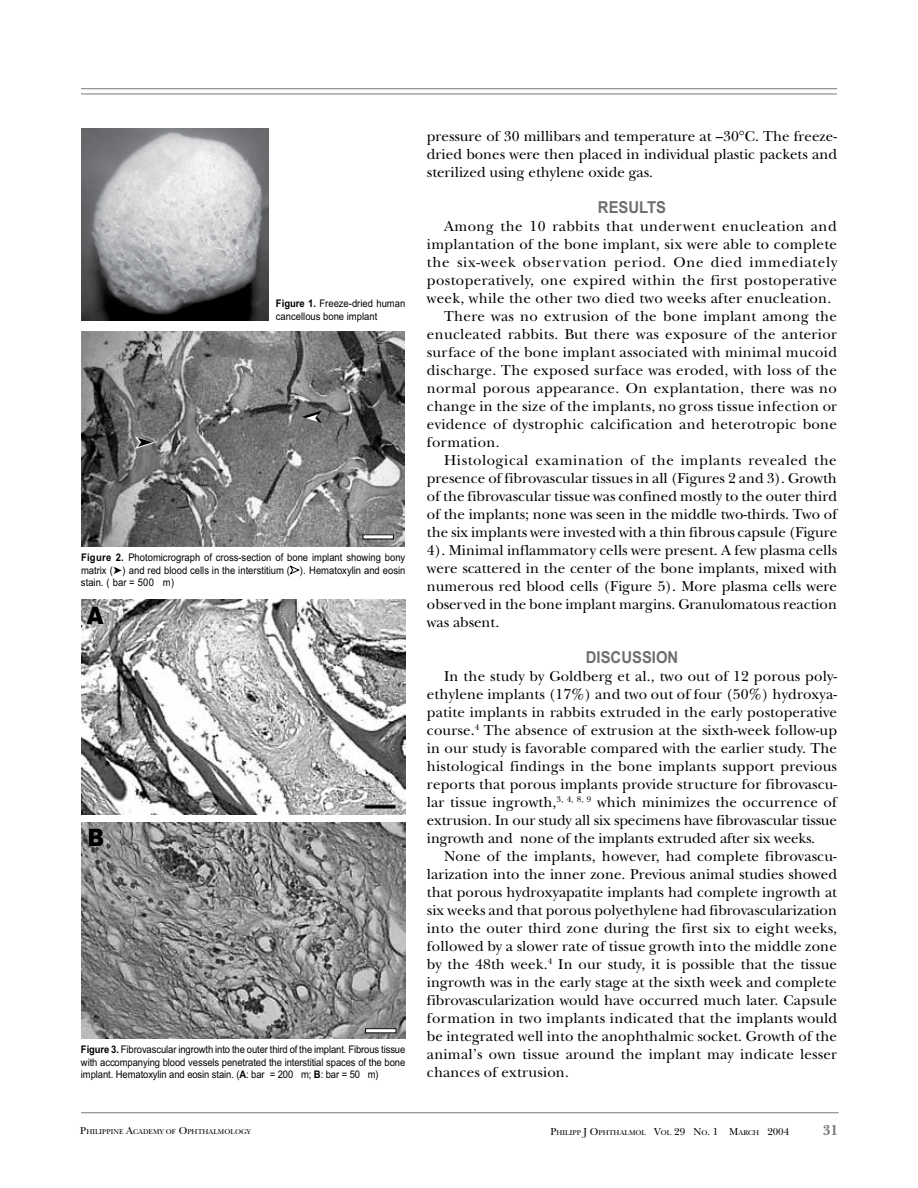
<style>
.page{position:relative;width:918px;height:1188px;background:#fff}
.page>*{position:absolute;margin:0;border:0;box-sizing:border-box;transform-origin:0 0}
.t1{font:900 24px "Arial";color:#000;scale:.9 1}
.t2{font:700 16.5px "Arial";color:#6d6e71;scale:.9 1}
.t3{font:15px/18px "New Baskerville";letter-spacing:.01em;color:#000;text-align:justify}
.t4{font:15px "New Baskerville";letter-spacing:-.01em;color:#000}
.t5{font:15px "New Baskerville";letter-spacing:.05em;color:#000}
.t6{font:15px "New Baskerville";letter-spacing:.04em;color:#000}
.t7{font:15px "New Baskerville";letter-spacing:.03em;color:#000}
.t8{font:700 15px "New Baskerville";color:#77787b}
.t9{font:10.5px/12.6px "Arial";color:#000;text-align:justify;scale:.9 1}
.t10{font:7.35px "New Baskerville";color:#000}
.s1{font-weight:700}
.s2{color:#fff}
.s3{font-size:10.5px}
</style>
<div class="page">
<hr style="left:81px;top:1112px;width:758px;height:1px;background:#77787b">
<img style="left:81px;top:822px;width:324px;height:216px">
<hr style="left:81px;top:88px;width:756px;height:1px;background:#77787b">
<hr style="left:81px;top:94px;width:756px;height:1px;background:#77787b">
<img style="left:81px;top:129px;width:187px;height:191px">
<img style="left:81px;top:599px;width:324px;height:215px">
<svg style="left:290px;top:566px;width:9px;height:8px"></svg>
<hr style="left:366px;top:1029px;width:30px;height:4px;background:#fff">
<div style="left:365px;top:1028px;width:31px;height:5px;border:1px solid #000"></div>
<img style="left:81px;top:332px;width:324px;height:214px">
<svg style="left:135px;top:436px;width:20px;height:13px"></svg>
<svg style="left:302px;top:411px;width:20px;height:12px"></svg>
<p class="t9" style="left:276px;top:298px;width:145px"><span class="s1">Figure 1.</span> Freeze-dried human cancellous bone implant</p>
<p class="t9" style="left:81px;top:552px;width:362px"><span class="s1">Figure 2.</span> Photomicrograph of cross-section of bone implant showing bony matrix (➤) and red blood cells in the interstitium (<span class="s2">➤</span>). Hematoxylin and eosin stain. ( bar = 500 m)</p>
<p class="t1" style="left:87px;top:602px;width:20px">A</p>
<p class="t1" style="left:88px;top:824px;width:20px">B</p>
<p class="t9" style="left:81px;top:1044px;width:362px"><span class="s1">Figure 3.</span> Fibrovascular ingrowth into the outer third of the implant. Fibrous tissue with accompanying blood vessels penetrated the interstitial spaces of the bone implant. Hematoxylin and eosin stain. (<span class="s1">A</span>: bar = 200 m; <span class="s1">B</span>: bar = 50 m)</p>
<p class="t3" style="left:427px;top:127px;width:412px">pressure of 30 millibars and temperature at –30 C. The freeze&shy;dried bones were then placed in individual plastic packets and sterilized using ethylene oxide gas.</p>
<p class="t2" style="left:598px;top:201px;width:77px">RESULTS</p>
<p class="t7" style="left:444px;top:217px;width:394px">Among the 10 rabbits that underwent enucleation and</p>
<p class="t3" style="left:427px;top:235px;width:412px">implantation of the bone implant, six were able to complete</p>
<p class="t5" style="left:427px;top:253px;width:412px">the six-week observation period. One died immediately</p>
<p class="t3" style="left:427px;top:271px;width:412px">postoperatively, one expired within the first postoperative</p>
<p class="t3" style="left:427px;top:289px;width:406px">week, while the other two died two weeks after enucleation.</p>
<p class="t3" style="left:444px;top:307px;width:395px">There was no extrusion of the bone implant among the</p>
<p class="t3" style="left:427px;top:325px;width:412px">enucleated rabbits. But there was exposure of the anterior</p>
<p class="t3" style="left:427px;top:343px;width:412px">surface of the bone implant associated with minimal mucoid</p>
<p class="t3" style="left:427px;top:361px;width:412px">discharge. The exposed surface was eroded, with loss of the</p>
<p class="t3" style="left:427px;top:379px;width:412px">normal porous appearance. On explantation, there was no</p>
<p class="t3" style="left:427px;top:397px;width:412px">change in the size of the implants, no gross tissue infection or</p>
<p class="t3" style="left:427px;top:415px;width:412px">evidence of dystrophic calcification and heterotropic bone</p>
<p class="t3" style="left:427px;top:433px;width:74px">formation.</p>
<p class="t6" style="left:444px;top:451px;width:394px">Histological examination of the implants revealed the</p>
<p class="t3" style="left:427px;top:469px;width:411px">presence of fibrovascular tissues in all (Figures 2 and 3). Growth</p>
<p class="t3" style="left:427px;top:487px;width:412px">of the fibrovascular tissue was confined mostly to the outer third</p>
<p class="t3" style="left:427px;top:505px;width:412px">of the implants; none was seen in the middle two-thirds. Two of</p>
<p class="t3" style="left:427px;top:523px;width:412px">the six implants were invested with a thin fibrous capsule (Figure</p>
<p class="t3" style="left:427px;top:541px;width:412px">4). Minimal inflammatory cells were present. A few plasma cells</p>
<p class="t3" style="left:427px;top:559px;width:412px">were scattered in the center of the bone implants, mixed with</p>
<p class="t3" style="left:427px;top:577px;width:412px">numerous red blood cells (Figure 5). More plasma cells were</p>
<p class="t3" style="left:427px;top:595px;width:412px">observed in the bone implant margins. Granulomatous reaction</p>
<p class="t3" style="left:427px;top:613px;width:74px">was absent.</p>
<p class="t2" style="left:586px;top:651px;width:104px">DISCUSSION</p>
<p class="t3" style="left:444px;top:667px;width:395px">In the study by Goldberg et al., two out of 12 porous poly-</p>
<p class="t3" style="left:427px;top:685px;width:412px">ethylene implants (17%) and two out of four (50%) hydroxya-</p>
<p class="t3" style="left:427px;top:703px;width:412px">patite implants in rabbits extruded in the early postoperative</p>
<p class="t3" style="left:427px;top:721px;width:412px">course.<sup>4</sup> The absence of extrusion at the sixth-week follow-up</p>
<p class="t3" style="left:427px;top:739px;width:412px">in our study is favorable compared with the earlier study. The</p>
<p class="t3" style="left:427px;top:757px;width:412px">histological findings in the bone implants support previous</p>
<p class="t3" style="left:427px;top:775px;width:412px">reports that porous implants provide structure for fibrovascu-</p>
<p class="t3" style="left:427px;top:793px;width:411px">lar tissue ingrowth,<sup>3,</sup> <sup>4,</sup> <sup>8,</sup> <sup>9</sup> which minimizes the occurrence of</p>
<p class="t4" style="left:427px;top:811px;width:412px">extrusion. In our study all six specimens have fibrovascular tissue</p>
<p class="t4" style="left:427px;top:829px;width:390px">ingrowth and none of the implants extruded after six weeks.</p>
<p class="t3" style="left:444px;top:847px;width:394px">None of the implants, however, had complete fibrovascu-</p>
<p class="t3" style="left:427px;top:865px;width:412px">larization into the inner zone. Previous animal studies showed</p>
<p class="t3" style="left:427px;top:883px;width:412px">that porous hydroxyapatite implants had complete ingrowth at</p>
<p class="t3" style="left:427px;top:901px;width:412px">six weeks and that porous polyethylene had fibrovascularization</p>
<p class="t3" style="left:427px;top:919px;width:412px">into the outer third zone during the first six to eight weeks,</p>
<p class="t3" style="left:427px;top:937px;width:411px">followed by a slower rate of tissue growth into the middle zone</p>
<p class="t3" style="left:427px;top:955px;width:412px">by the 48th week.<sup>4</sup> In our study, it is possible that the tissue</p>
<p class="t3" style="left:427px;top:973px;width:411px">ingrowth was in the early stage at the sixth week and complete</p>
<p class="t3" style="left:427px;top:991px;width:412px">fibrovascularization would have occurred much later. Capsule</p>
<p class="t3" style="left:427px;top:1009px;width:412px">formation in two implants indicated that the implants would</p>
<p class="t3" style="left:427px;top:1027px;width:411px">be integrated well into the anophthalmic socket. Growth of the</p>
<p class="t3" style="left:427px;top:1045px;width:412px">animal’s own tissue around the implant may indicate lesser</p>
<p class="t3" style="left:427px;top:1063px;width:144px">chances of extrusion.</p>
<p class="t10" style="left:80px;top:1127px;width:172px"><span class="s3">P</span>HILIPPINE <span class="s3">A</span>CADEMY OF <span class="s3">O</span>PHTHALMOLOGY</p>
<p class="t10" style="left:550px;top:1129px;width:240px"><span class="s3">P</span>HILIPP <span class="s3">J O</span>PHTHALMOL <span class="s3">V</span>OL <span class="s3">29 N</span>O<span class="s3">. 1 M</span>ARCH <span class="s3">2004</span></p>
<p class="t8" style="left:823px;top:1122px;width:17px">31</p>
</div>
